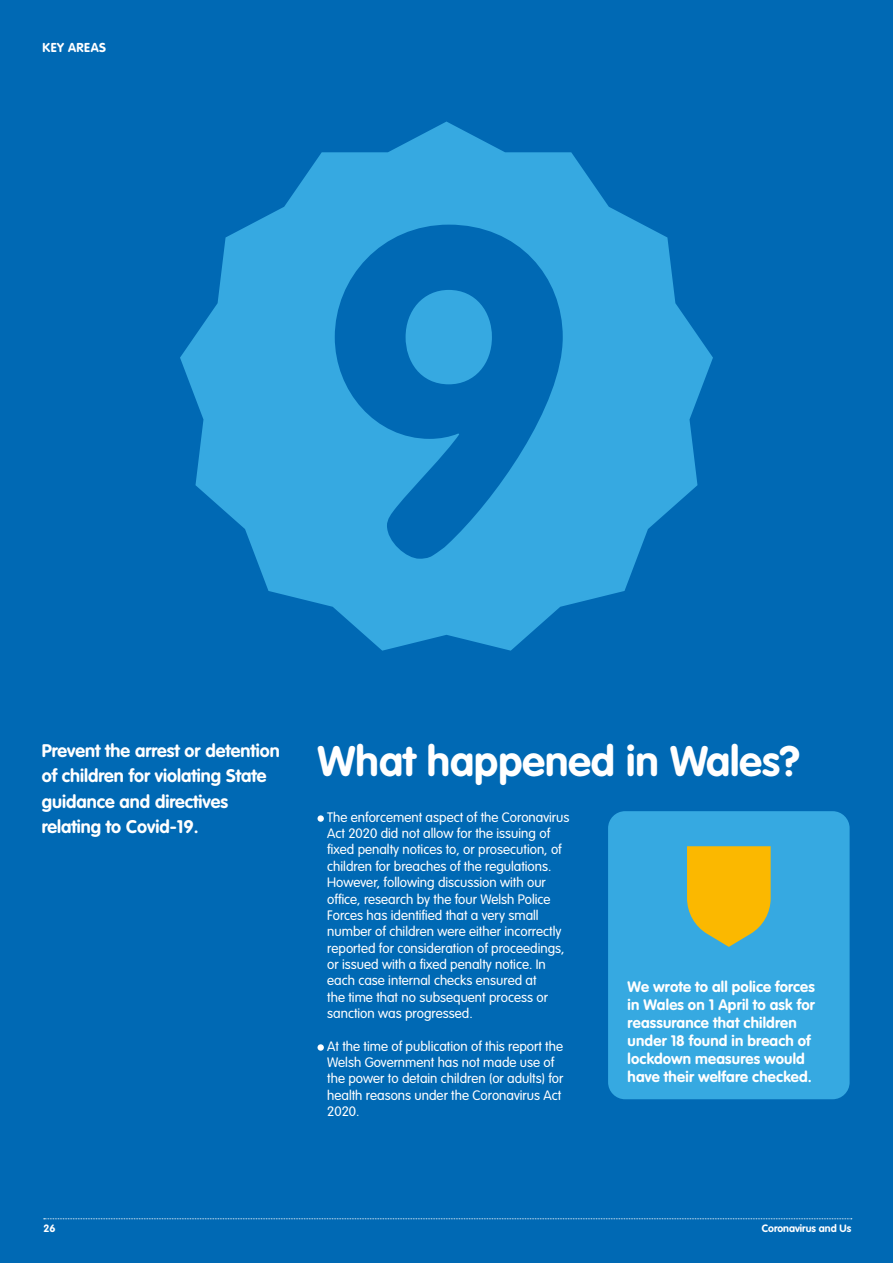
<style>
.page{position:relative;width:893px;height:1263px;background:#0069b4}
.page>*{position:absolute;margin:0;border:0;box-sizing:border-box;transform-origin:0 0}
.t1{font:700 453.9px "VAG Rounded";color:#0069b4}
.t2{font:700 42px "VAG Rounded";color:#fff}
.t3{font:700 18px/25.5px "VAG Rounded";color:#fff}
.t4{font:700 15px/18px "VAG Rounded";letter-spacing:.01em;color:#fff}
.t5{font:300 13.5px/16.4px "VAG Rounded";color:#fff}
.t6{font:700 12.75px "VAG Rounded";letter-spacing:.045em;color:#fff}
.t7{font:700 10.5px "VAG Rounded";color:#fff}
</style>
<div class="page">
<svg style="left:44px;top:1218px;width:808px;height:1px"></svg>
<div style="left:317px;top:815px;width:7px;height:7px;background:#fff;border-radius:50%"></div>
<svg style="left:317px;top:1044px;width:7px;height:7px"></svg>
<div style="left:608px;top:811px;width:242px;height:288px;background:#36a9e1;border-radius:17px"></div>
<svg style="left:180px;top:122px;width:533px;height:529px;fill:#36a9e1"></svg>
<svg style="left:687px;top:846px;width:84px;height:101px;background:#ddb521"></svg>
<p class="t6" style="left:43px;top:41px;width:65px">KEY AREAS</p>
<h1 class="t1" style="left:318px;top:127px;width:262px">9</h1>
<h3 class="t3" style="left:42px;top:738px;width:239px">Prevent the arrest or detention of children for violating State guidance and directives relating to Covid-19.</h3>
<h2 class="t2" style="left:317px;top:736px;width:484px">What happened in Wales?</h2>
<p class="t5" style="left:327px;top:809px;width:244px">The enforcement aspect of the Coronavirus Act 2020 did not allow for the issuing of fixed penalty notices to, or prosecution, of children for breaches of the regulations.<br>However, following discussion with our office, research by the four Welsh Police Forces has identified that a very small number of children were either incorrectly reported for consideration of proceedings, or issued with a fixed penalty notice. In each case internal checks ensured at<br>the time that no subsequent process or sanction was progressed.</p>
<p class="t5" style="left:327px;top:1038px;width:238px">At the time of publication of this report the Welsh Government has not made use of the power to detain children (or adults) for health reasons under the Coronavirus Act 2020.</p>
<p class="t4" style="left:628px;top:977px;width:189px">We wrote to all police forces in Wales on 1 April to ask for reassurance that children under 18 found in breach of lockdown measures would have their welfare checked.</p>
<p class="t7" style="left:43px;top:1222px;width:14px">26</p>
<p class="t7" style="left:762px;top:1222px;width:91px">Coronavirus and Us</p>
</div>
